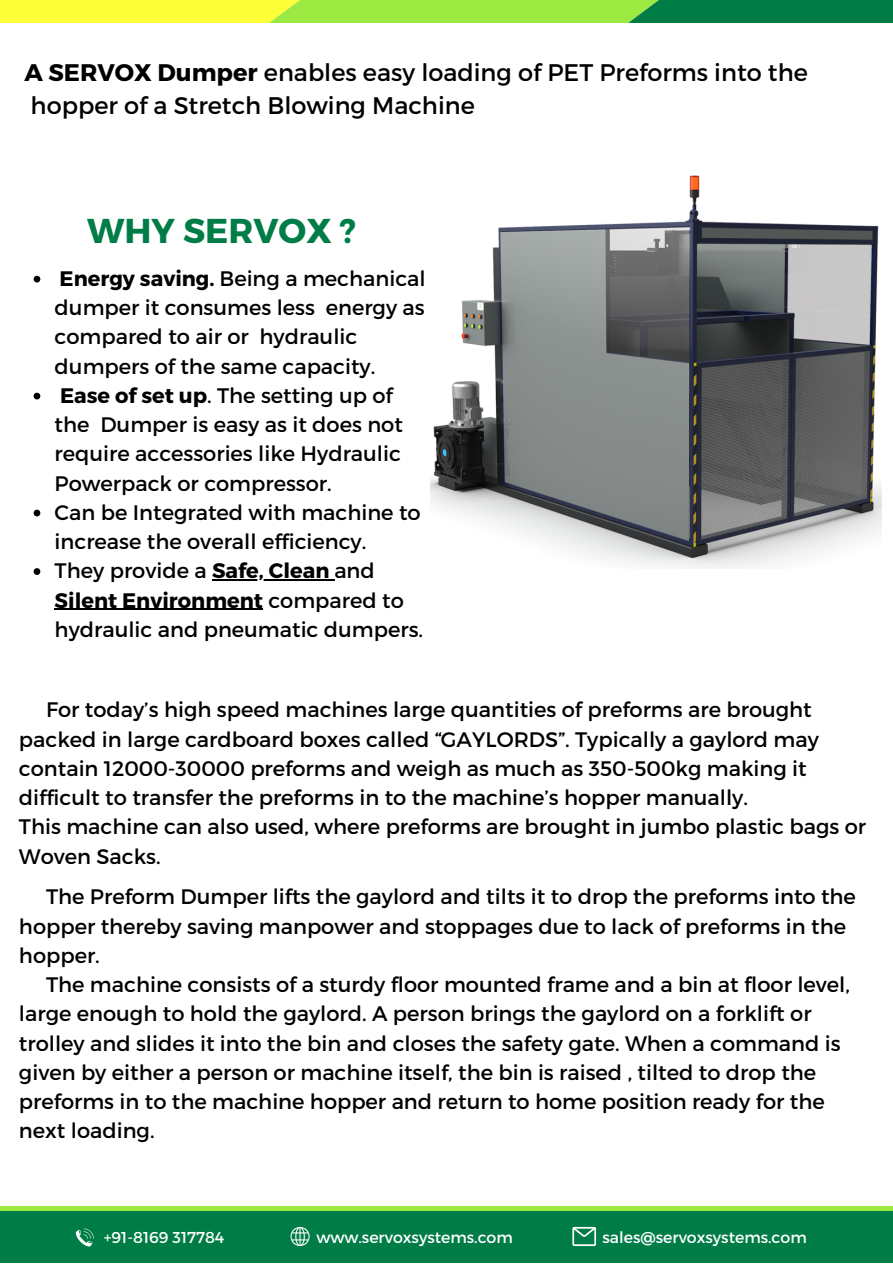
<style>
.page{position:relative;width:893px;height:1264px;background:#fff}
.page>*{position:absolute;margin:0;border:0;box-sizing:border-box;transform-origin:0 0}
.t1{font:700 34.5px "Montserrat";color:#007d47}
.t2{font:24px/32.5px "Montserrat";color:#000}
.t3{font:21px/29.2px "Montserrat";color:#000}
.t4{font:15.75px "Montserrat";color:#fff}
.s1{font-weight:700}
</style>
<div class="page">
<svg style="left:0;top:0;width:892px;height:23px;background:#8fd140"></svg>
<img style="left:431px;top:175px;width:450px;height:393px">
<svg style="left:34px;top:276px;width:6px;height:6px"></svg>
<svg style="left:34px;top:393px;width:6px;height:6px"></svg>
<svg style="left:34px;top:509px;width:6px;height:7px"></svg>
<svg style="left:34px;top:568px;width:6px;height:7px"></svg>
<hr style="left:212px;top:579px;width:122px;height:1px;background:#000">
<hr style="left:55px;top:608px;width:208px;height:1px;background:#000">
<div style="left:0;top:1206px;width:892px;height:56px;background:#9ce942"></div>
<div style="left:0;top:1211px;width:892px;height:51px;background:#007d47"></div>
<svg style="left:76px;top:1228px;width:18px;height:18px"></svg>
<svg style="left:290px;top:1226px;width:19px;height:19px"></svg>
<svg style="left:572px;top:1226px;width:24px;height:19px"></svg>
<p class="t2" style="left:24px;top:55px;width:784px"><span class="s1">A SERVOX Dumper</span> enables easy loading of PET Preforms into the hopper of a Stretch Blowing Machine</p>
<p class="t1" style="left:87px;top:208px;width:270px">WHY SERVOX ?</p>
<p class="t3" style="left:55px;top:263px;width:372px"><span class="s1">Energy saving.</span> Being a mechanical dumper it consumes less energy as compared to air or hydraulic dumpers of the same capacity.</p>
<p class="t3" style="left:55px;top:379px;width:350px"><span class="s1">Ease of set up</span>. The setting up of the Dumper is easy as it does not require accessories like Hydraulic<br>Powerpack or compressor.</p>
<p class="t3" style="left:55px;top:496px;width:367px">Can be Integrated with machine to increase the overall efficiency.</p>
<p class="t3" style="left:55px;top:555px;width:370px">They provide a <span class="s1">Safe, Clean</span> and<br><span class="s1">Silent Environment</span> compared to hydraulic and pneumatic dumpers.</p>
<p class="t3" style="left:19px;top:694px;width:801px;text-indent:27px">For today’s high speed machines large quantities of preforms are brought packed in large cardboard boxes called “GAYLORDS”. Typically a gaylord may contain 12000-30000 preforms and weigh as much as 350-500kg making it difficult to transfer the preforms in to the machine’s hopper manually.</p>
<p class="t3" style="left:19px;top:811px;width:848px">This machine can also used, where preforms are brought in jumbo plastic bags or<br>Woven Sacks.</p>
<p class="t3" style="left:19px;top:881px;width:838px;text-indent:27px">The Preform Dumper lifts the gaylord and tilts it to drop the preforms into the hopper thereby saving manpower and stoppages due to lack of preforms in the hopper.</p>
<p class="t3" style="left:19px;top:969px;width:832px;text-indent:27px">The machine consists of a sturdy floor mounted frame and a bin at floor level, large enough to hold the gaylord. A person brings the gaylord on a forklift or trolley and slides it into the bin and closes the safety gate. When a command is given by either a person or machine itself, the bin is raised , tilted to drop the preforms in to the machine hopper and return to home position ready for the next loading.</p>
<p class="t4" style="left:104px;top:1227px;width:122px">+91-8169 317784</p>
<p class="t4" style="left:316px;top:1227px;width:198px">www.servoxsystems.com</p>
<p class="t4" style="left:602px;top:1227px;width:206px">sales@servoxsystems.com</p>
</div>
